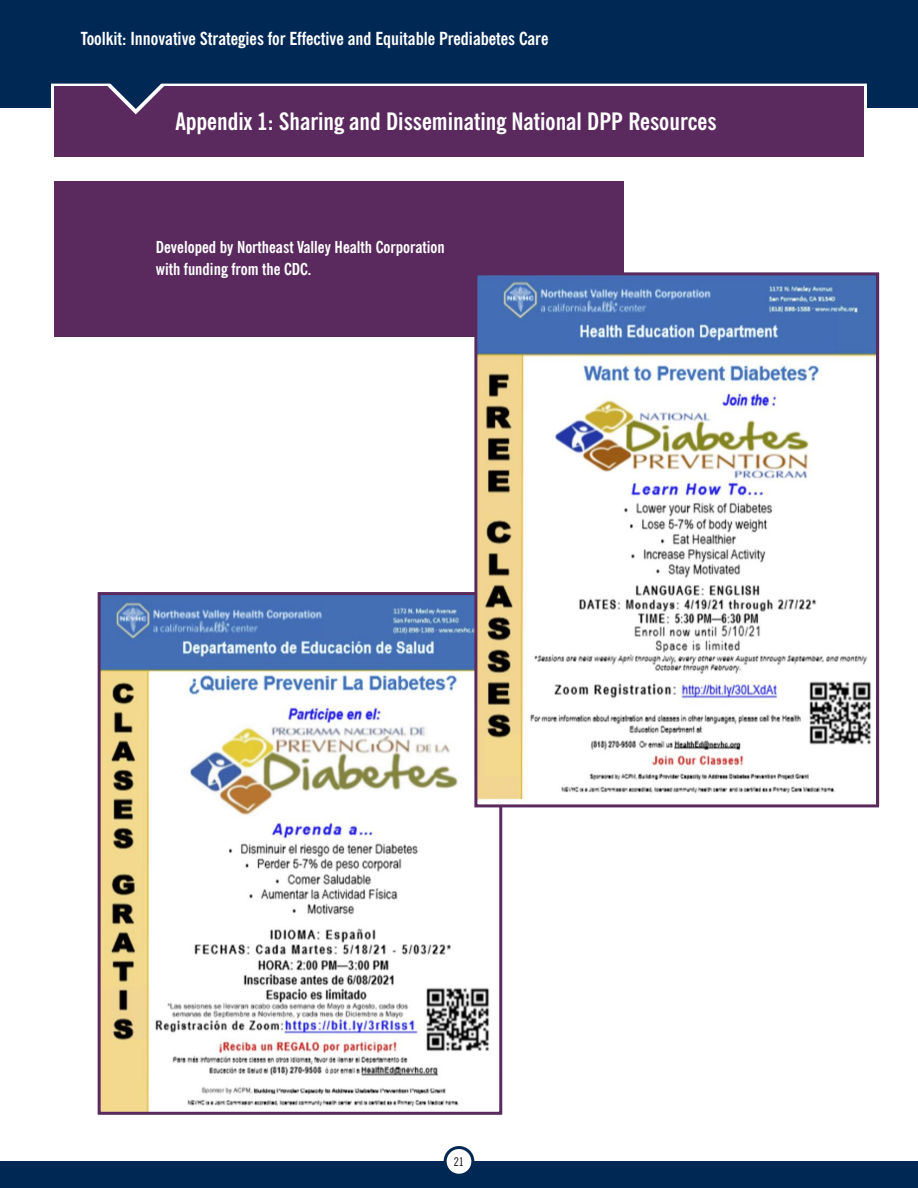
<style>
.page{position:relative;width:918px;height:1188px;background:#fff}
.page>*{position:absolute;margin:0;border:0;box-sizing:border-box;transform-origin:0 0}
.t1{font:700 condensed 24px "News Gothic BT";color:#fff}
.t2{font:700 condensed 18px "News Gothic BT";color:#fff}
.t3{font:700 condensed 16.5px/21.9px "News Gothic BT";color:#fff}
.t4{font:condensed 12px "News Gothic BT";color:#000}
</style>
<div class="page">
<img style="left:102px;top:596px;width:396px;height:515px">
<div style="left:54px;top:181px;width:569px;height:156px;background:#5a2a5e"></div>
<div style="left:0;top:1161px;width:918px;height:27px;background:#002855"></div>
<div style="left:444px;top:1146px;width:30px;height:31px;background:#fff;border:3px solid #002855;border-radius:50%"></div>
<div style="left:0;top:0;width:918px;height:108px;background:#002855"></div>
<div style="left:51px;top:84px;width:816px;height:76px;border:6px solid #fff"></div>
<div style="left:54px;top:87px;width:810px;height:70px;background:#5a2a5e"></div>
<svg style="left:106px;top:83px;width:60px;height:31px"></svg>
<div style="left:98px;top:592px;width:404px;height:523px;border:3px solid #5a2a5e"></div>
<img style="left:478px;top:276px;width:397px;height:527px">
<div style="left:474px;top:272px;width:405px;height:535px;border:3px solid #5a2a5e"></div>
<p class="t2" style="left:81px;top:32px;width:469px">Toolkit: Innovative Strategies for Effective and Equitable Prediabetes Care</p>
<h1 class="t1" style="left:175px;top:112px;width:543px">Appendix 1: Sharing and Disseminating National DPP Resources</h1>
<p class="t3" style="left:156px;top:237px;width:290px">Developed by Northeast Valley Health Corporation with funding from the CDC.</p>
<p class="t4" style="left:454px;top:1157px;width:12px">21</p>
</div>
